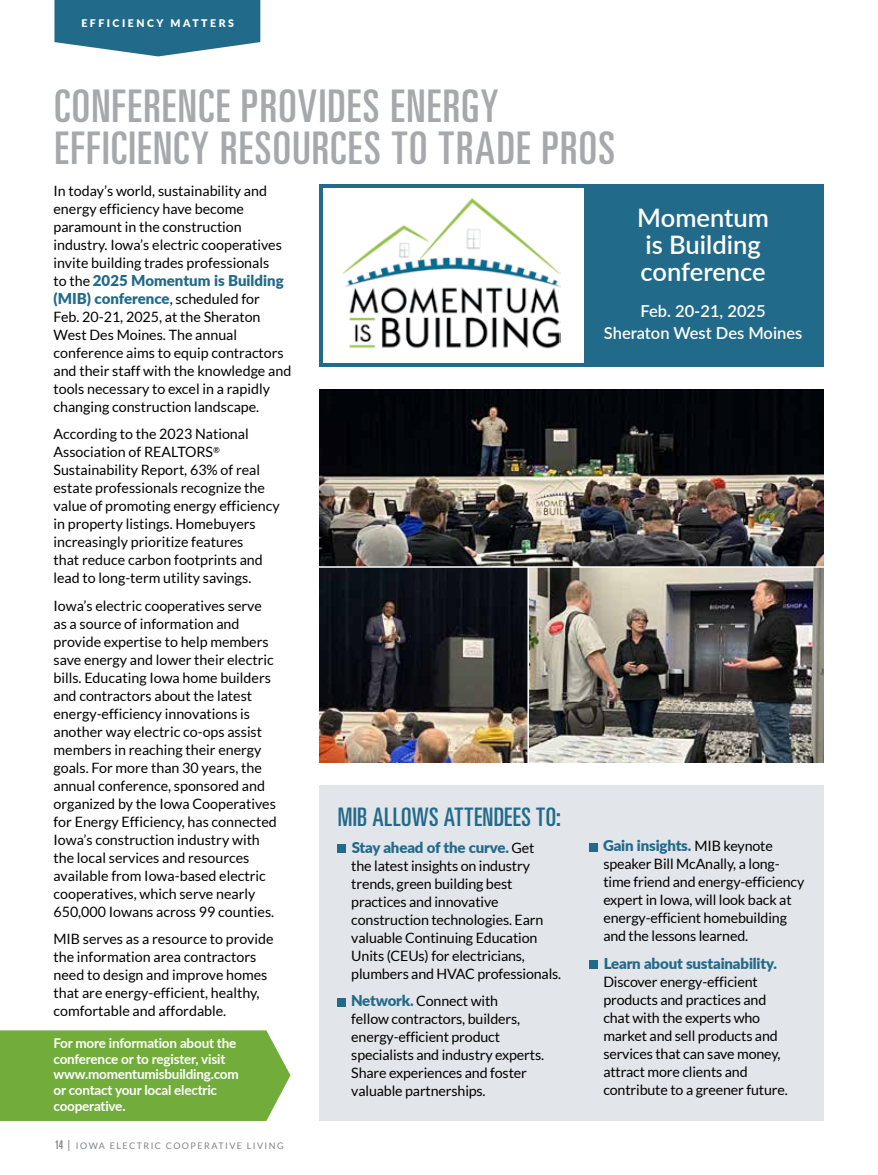
<style>
.page{position:relative;width:878px;height:1175px;background:#fff}
.page>*{position:absolute;margin:0;border:0;box-sizing:border-box;transform-origin:0 0}
.t1{font:ultra-condensed 45px/42px "Univers";letter-spacing:.03em;color:#a6a8ab}
.t2{font:600 25.5px/27px "Lato";color:#fff}
.t3{font:ultra-condensed 25.5px "Univers";letter-spacing:.015em;color:#226a8a}
.t4{font:600 16.5px/22.5px "Lato";color:#fff;text-align:center}
.t5{font:900 15px/18px "Lato";letter-spacing:-.01em;color:#226a8a}
.t6{font:14.25px/18px "Lato";color:#000}
.t7{font:700 13.5px/15.8px "Lato";letter-spacing:-.015em;color:#fff}
.t8{font:900 10.5px "Lato";letter-spacing:.24em;color:#fff}
.t9{font:9px "Lato";letter-spacing:.16em;color:#808285}
.s1{font-weight:400;font-size:14.25px;color:#000}
.s2{font-family:"Univers";font-stretch:ultra-condensed;font-size:12px}
.s3{font-size:12px}
.s4{font-weight:900;font-size:15px;color:#226a8a}
</style>
<div class="page">
<div style="left:320px;top:785px;width:504px;height:335px;background:#e2e5ea"></div>
<div style="left:338px;top:844px;width:8px;height:9px;background:#226a8a"></div>
<div style="left:338px;top:998px;width:8px;height:8px;background:#226a8a"></div>
<div style="left:590px;top:843px;width:8px;height:8px;background:#226a8a"></div>
<div style="left:590px;top:960px;width:8px;height:8px;background:#226a8a"></div>
<svg style="left:54px;top:0;width:206px;height:56px"></svg>
<div style="left:0;top:1030px;width:290px;height:91px;background:#72ad3b"></div>
<div style="left:320px;top:184px;width:504px;height:183px;background:#226a8a"></div>
<div style="left:323px;top:189px;width:261px;height:174px;background:#fff"></div>
<img style="left:344px;top:199px;width:216px;height:150px">
<img style="left:320px;top:389px;width:503px;height:374px">
<hr style="left:313px;top:566px;width:511px;height:2px;background:#fff">
<hr style="left:527px;top:567px;width:2px;height:199px;background:#fff">
<p class="t8" style="left:81px;top:15px;width:154px">EFFICIENCY MATTERS</p>
<h1 class="t1" style="left:54px;top:85px;width:562px">CONFERENCE PROVIDES ENERGY<br>EFFICIENCY RESOURCES TO TRADE PROS</h1>
<p class="t6" style="left:53px;top:182px;width:230px">In today’s world, sustainability and energy efficiency have become paramount in the construction industry. Iowa’s electric cooperatives invite building trades professionals</p>
<p class="t5" style="left:53px;top:271px;width:232px"><span class="s1">to the</span> 2025 Momentum is Building (MIB) conference<span class="s1">, scheduled for</span></p>
<p class="t6" style="left:53px;top:308px;width:239px">Feb. 20-21, 2025, at the Sheraton West Des Moines. The annual conference aims to equip contractors and their staff with the knowledge and tools necessary to excel in a rapidly changing construction landscape.</p>
<p class="t6" style="left:53px;top:425px;width:228px">According to the 2023 National Association of REALTORS<sup>® </sup>Sustainability Report, 63% of real estate professionals recognize the value of promoting energy efficiency in property listings. Homebuyers increasingly prioritize features<br>that reduce carbon footprints and lead to long-term utility savings.</p>
<p class="t6" style="left:53px;top:596px;width:225px">Iowa’s electric cooperatives serve as a source of information and provide expertise to help members save energy and lower their electric bills. Educating Iowa home builders and contractors about the latest energy-efficiency innovations is another way electric co-ops assist members in reaching their energy goals. For more than 30 years, the annual conference, sponsored and organized by the Iowa Cooperatives for Energy Efficiency, has connected Iowa’s construction industry with the local services and resources available from Iowa-based electric cooperatives, which serve nearly 650,000 Iowans across 99 counties.</p>
<p class="t6" style="left:53px;top:929px;width:222px">MIB serves as a resource to provide the information area contractors need to design and improve homes that are energy-efficient, healthy, comfortable and affordable.</p>
<p class="t7" style="left:53px;top:1034px;width:187px">For more information about the conference or to register, visit www.momentumisbuilding.com or contact your local electric cooperative.</p>
<p class="t9" style="left:55px;top:1141px;width:231px"><span class="s2">14</span> <span class="s3">|</span> IOWA ELECTRIC COOPERATIVE LIVING</p>
<h2 class="t2" style="left:637px;top:203px;width:133px">Momentum is Building conference</h2>
<p class="t4" style="left:604px;top:299px;width:200px">Feb. 20-21, 2025<br>Sheraton West Des Moines</p>
<h2 class="t3" style="left:338px;top:802px;width:225px">MIB ALLOWS ATTENDEES TO:</h2>
<p class="t5" style="left:352px;top:837px;width:184px">Stay ahead of the curve. <span class="s1">Get</span></p>
<p class="t6" style="left:351px;top:856px;width:211px">the latest insights on industry trends, green building best practices and innovative construction technologies. Earn valuable Continuing Education<br>Units (CEUs) for electricians, plumbers and HVAC professionals.</p>
<p class="t6" style="left:351px;top:991px;width:194px"><span class="s4">Network.</span> Connect with<br>fellow contractors, builders, energy-efficient product specialists and industry experts.<br>Share experiences and foster valuable partnerships.</p>
<p class="t5" style="left:603px;top:836px;width:171px">Gain insights. <span class="s1">MIB keynote</span></p>
<p class="t6" style="left:603px;top:855px;width:202px">speaker Bill McAnally, a long&shy;time friend and energy-efficiency expert in Iowa, will look back at energy-efficient homebuilding and the lessons learned.</p>
<p class="t5" style="left:603px;top:953px;width:175px">Learn about sustainability.</p>
<p class="t6" style="left:603px;top:972px;width:186px">Discover energy-efficient products and practices and chat with the experts who market and sell products and services that can save money, attract more clients and contribute to a greener future.</p>
</div>
